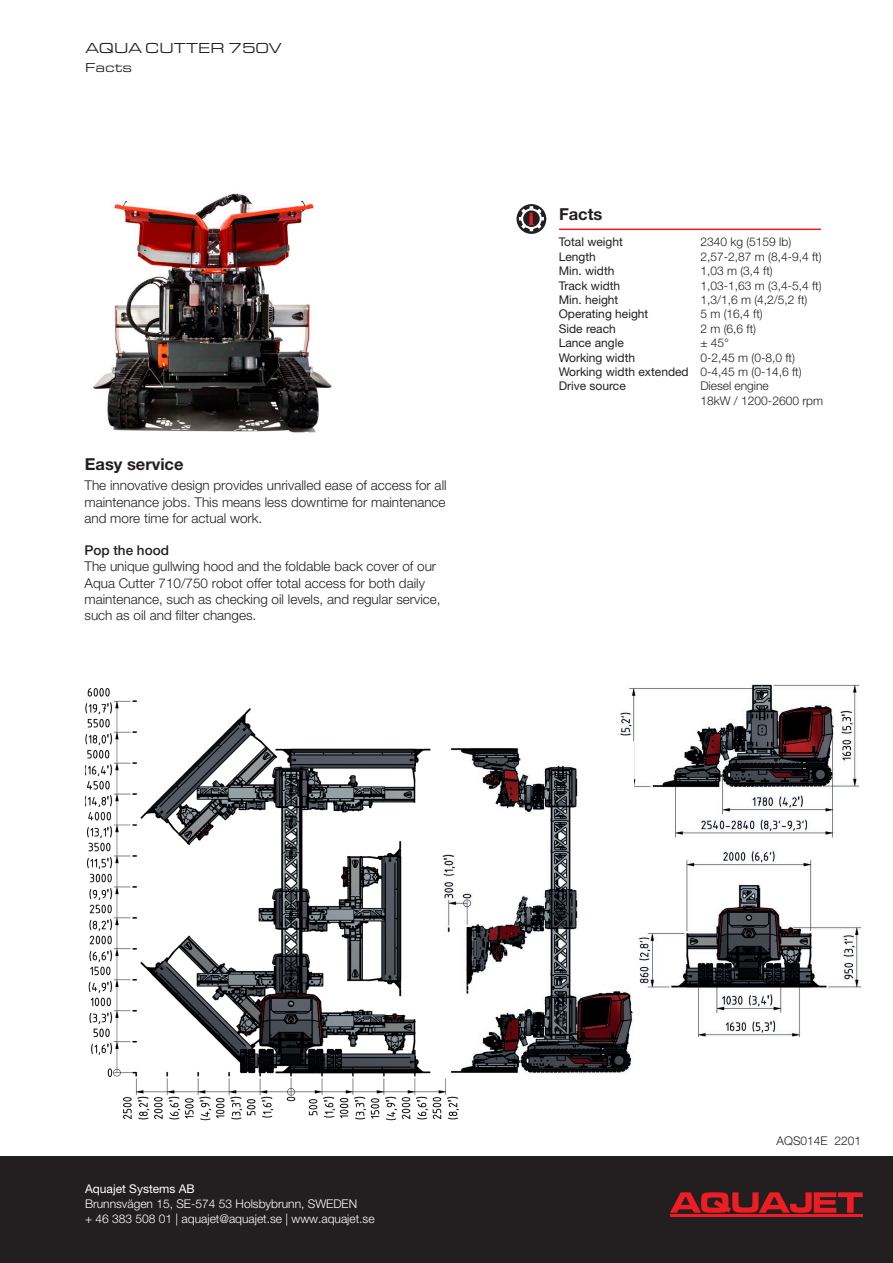
<style>
.page{position:relative;width:893px;height:1263px;background:#fff}
.page>*{position:absolute;margin:0;border:0;box-sizing:border-box;transform-origin:0 0}
.t1{font:17.55px "Bauhaus 93";color:#ee1d23}
.Fakta_rubrik{font:700 16.5px "Helvetica Neue LT Std";color:#231f20}
.Sidbeskrivning_topp{font:15px "Eurostile Ext";letter-spacing:.01em;color:#231f20}
.Aquajet{font:300 13.5px/16.2px "Helvetica Neue LT Std";color:#231f20;text-align:justify}
.t2{font:500 13.5px "Helvetica Neue LT Std";color:#231f20}
.Sidbeskrivning_topp-2{font:13.5px "Eurostile Ext";letter-spacing:.01em;color:#231f20}
.Faktatext{font:300 12px "Helvetica Neue LT Std";color:#231f20}
.Faktatext_fet{font:12px "Helvetica Neue LT Std";color:#231f20}
.t3{font:300 12px "Helvetica Neue LT Std";color:#fff}
.t4{font:12px "Helvetica Neue LT Std";color:#fff}
</style>
<div class="page">
<div style="left:0;top:1157px;width:893px;height:106px;background:#231f20"></div>
<svg style="left:670px;top:1192px;width:193px;height:21px"></svg>
<hr style="left:670px;top:1215px;width:193px;height:2px;background:#ee1d23">
<img style="left:93px;top:193px;width:239px;height:240px">
<img style="left:85px;top:688px;width:374px;height:433px">
<img style="left:620px;top:684px;width:240px;height:154px">
<img style="left:639px;top:850px;width:222px;height:186px">
<svg style="left:517px;top:204px;width:29px;height:30px"></svg>
<hr style="left:559px;top:229px;width:262px;height:1px;background:#ee1d23">
<img style="left:440px;top:741px;width:193px;height:336px">
<p class="Sidbeskrivning_topp" style="left:86px;top:37px;width:197px">AQUA CUTTER 750V</p>
<p class="Sidbeskrivning_topp-2" style="left:85px;top:58px;width:49px">Facts</p>
<p class="Fakta_rubrik" style="left:85px;top:453px;width:100px">Easy service</p>
<p class="Aquajet" style="left:85px;top:477px;width:364px">The innovative design provides unrivalled ease of access for all maintenance jobs. This means less downtime for maintenance and more time for actual work.</p>
<p class="t2" style="left:85px;top:542px;width:86px">Pop the hood</p>
<p class="Aquajet" style="left:85px;top:558px;width:358px;text-align:left">The unique gullwing hood and the foldable back cover of our Aqua Cutter 710/750 robot offer total access for both daily maintenance, such as checking oil levels, and regular service, such as oil and filter changes.</p>
<p class="t1" style="left:529px;top:209px;width:7px">i</p>
<p class="Fakta_rubrik" style="left:559px;top:204px;width:45px">Facts</p>
<p class="Faktatext_fet" style="left:559px;top:235px;width:66px">Total weight</p>
<p class="Faktatext_fet" style="left:559px;top:249px;width:39px">Length</p>
<p class="Faktatext_fet" style="left:559px;top:264px;width:57px">Min. width</p>
<p class="Faktatext_fet" style="left:559px;top:278px;width:63px">Track width</p>
<p class="Faktatext_fet" style="left:559px;top:293px;width:61px">Min. height</p>
<p class="Faktatext_fet" style="left:559px;top:307px;width:91px">Operating height</p>
<p class="Faktatext_fet" style="left:559px;top:321px;width:59px">Side reach</p>
<p class="Faktatext_fet" style="left:559px;top:336px;width:67px">Lance angle</p>
<p class="Faktatext_fet" style="left:559px;top:350px;width:78px">Working width</p>
<p class="Faktatext_fet" style="left:559px;top:365px;width:131px">Working width extended</p>
<p class="Faktatext_fet" style="left:559px;top:379px;width:69px">Drive source</p>
<p class="Faktatext" style="left:700px;top:235px;width:92px">2340 kg (5159 lb)</p>
<p class="Faktatext" style="left:700px;top:249px;width:123px">2,57-2,87 m (8,4-9,4 ft)</p>
<p class="Faktatext" style="left:700px;top:264px;width:74px">1,03 m (3,4 ft)</p>
<p class="Faktatext" style="left:700px;top:278px;width:123px">1,03-1,63 m (3,4-5,4 ft)</p>
<p class="Faktatext" style="left:700px;top:292px;width:109px">1,3/1,6 m (4,2/5,2 ft)</p>
<p class="Faktatext" style="left:700px;top:307px;width:64px">5 m (16,4 ft)</p>
<p class="Faktatext" style="left:700px;top:321px;width:57px">2 m (6,6 ft)</p>
<p class="Faktatext" style="left:700px;top:336px;width:30px">± 45°</p>
<p class="Faktatext" style="left:700px;top:350px;width:96px">0-2,45 m (0-8,0 ft)</p>
<p class="Faktatext" style="left:700px;top:364px;width:103px">0-4,45 m (0-14,6 ft)</p>
<p class="Faktatext" style="left:700px;top:379px;width:70px">Diesel engine</p>
<p class="Faktatext" style="left:700px;top:393px;width:124px">18kW / 1200-2600 rpm</p>
<p class="t4" style="left:85px;top:1182px;width:111px">Aquajet Systems AB</p>
<p class="t3" style="left:85px;top:1197px;width:274px">Brunnsvägen 15, SE-574 53 Holsbybrunn, SWEDEN</p>
<p class="t3" style="left:85px;top:1212px;width:291px">+ 46 383 508 01 | aquajet@aquajet.se | www.aquajet.se</p>
<p class="Faktatext" style="left:776px;top:1133px;width:86px">AQS014E 2201</p>
</div>
